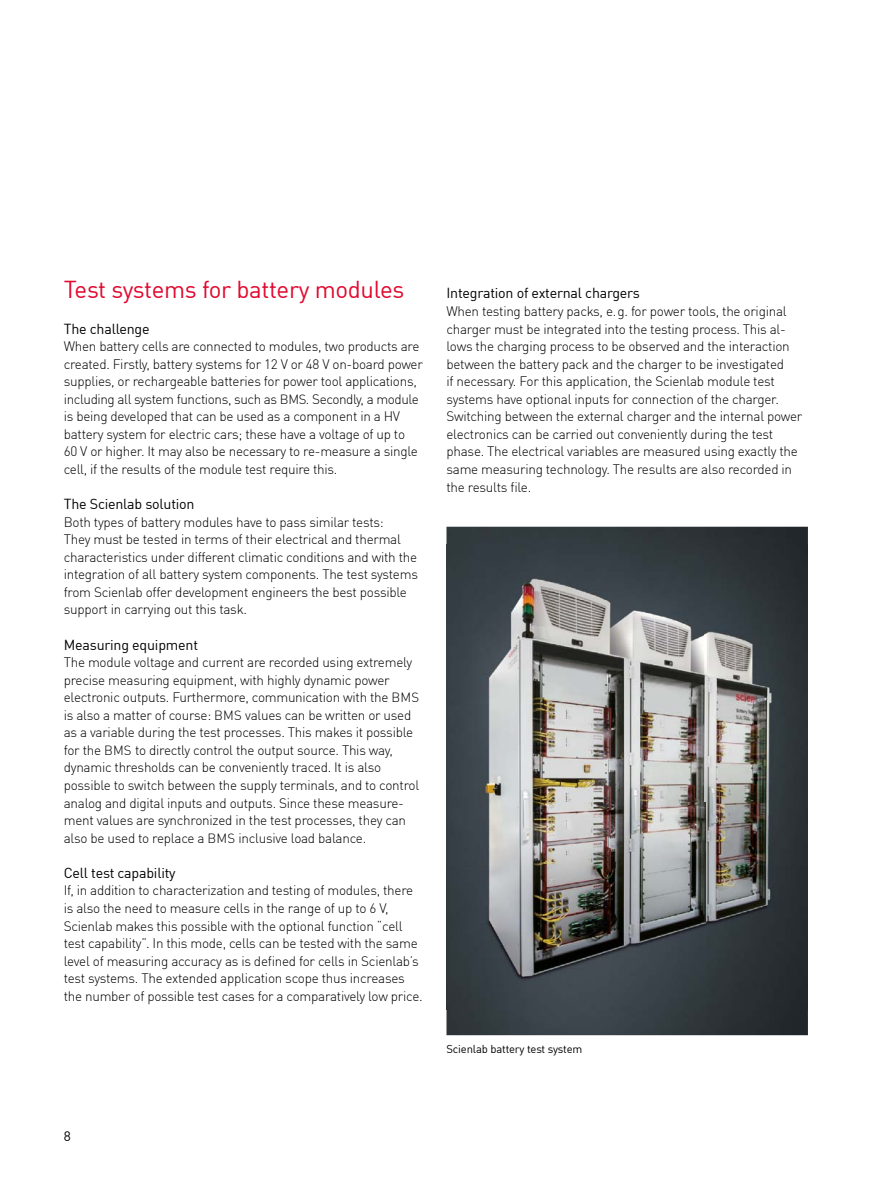
<style>
.page{position:relative;width:893px;height:1191px;background:#fff}
.page>*{position:absolute;margin:0;border:0;box-sizing:border-box;transform-origin:0 0}
.t1{font:24px "Scien Lab DIN Offc Pro";letter-spacing:-.015em;color:#e0082e}
.t2{font:14.25px "Scien Lab DIN Offc Pro";letter-spacing:-.015em;color:#000}
.t3{font:300 13.5px/17.5px "Scien Lab DIN Offc Pro";letter-spacing:-.02em;color:#000}
.t4{font:13.5px "Scien Lab DIN Offc Pro";color:#000}
.t5{font:11.25px "Scien Lab DIN Offc Pro";letter-spacing:-.015em;color:#000}
.s1{font-size:13.2px}
</style>
<div class="page">
<img style="left:446px;top:527px;width:362px;height:508px">
<img style="left:446px;top:544px;width:362px;height:465px">
<h1 class="t1" style="left:64px;top:271px;width:342px">Test systems for battery modules</h1>
<p class="t2" style="left:64px;top:317px;width:87px">The challenge</p>
<p class="t3" style="left:64px;top:336px;width:361px">When battery cells are connected to modules, two products are created. Firstly, battery systems for 12 V or 48 V on-board power supplies, or rechargeable batteries for power tool applications, including all system functions, such as <span class="s1">BMS</span>. Secondly, a module is being developed that can be used as a component in a HV battery system for electric cars; these have a voltage of up to<br>60 V or higher. It may also be necessary to re-measure a single cell, if the results of the module test require this.</p>
<p class="t2" style="left:64px;top:493px;width:132px">The Scienlab solution</p>
<p class="t3" style="left:64px;top:512px;width:356px">Both types of battery modules have to pass similar tests:<br>They must be tested in terms of their electrical and thermal characteristics under different climatic conditions and with the integration of all battery system components. The test systems from Scienlab offer development engineers the best possible support in carrying out this task.</p>
<p class="t2" style="left:64px;top:633px;width:136px">Measuring equipment</p>
<p class="t3" style="left:64px;top:652px;width:357px">The module voltage and current are recorded using extremely precise measuring equipment, with highly dynamic power electronic outputs. Furthermore, communication with the <span class="s1">BMS </span>is also a matter of course: <span class="s1">BMS</span> values can be written or used as a variable during the test processes. This makes it possible for the <span class="s1">BMS</span> to directly control the output source. This way, dynamic thresholds can be conveniently traced. It is also possible to switch between the supply terminals, and to control analog and digital inputs and outputs. Since these measure&shy;ment values are synchronized in the test processes, they can also be used to replace a <span class="s1">BMS</span> inclusive load balance.</p>
<p class="t2" style="left:64px;top:861px;width:113px">Cell test capability</p>
<p class="t3" style="left:64px;top:880px;width:360px">If, in addition to characterization and testing of modules, there is also the need to measure cells in the range of up to 6 V, Scienlab makes this possible with the optional function “cell test capability”. In this mode, cells can be tested with the same level of measuring accuracy as is defined for cells in Scienlab’s test systems. The extended application scope thus increases the number of possible test cases for a comparatively low price.</p>
<p class="t2" style="left:446px;top:282px;width:195px">Integration of external chargers</p>
<p class="t3" style="left:446px;top:301px;width:357px">When testing battery packs, e. g. for power tools, the original charger must be integrated into the testing process. This al&shy;lows the charging process to be observed and the interaction between the battery pack and the charger to be investigated<br>if necessary. For this application, the Scienlab module test systems have optional inputs for connection of the charger.<br>Switching between the external charger and the internal power electronics can be carried out conveniently during the test phase. The electrical variables are measured using exactly the same measuring technology. The results are also recorded in the results file.</p>
<p class="t5" style="left:446px;top:1040px;width:137px">Scienlab battery test system</p>
<p class="t4" style="left:64px;top:1125px;width:9px">8</p>
</div>
